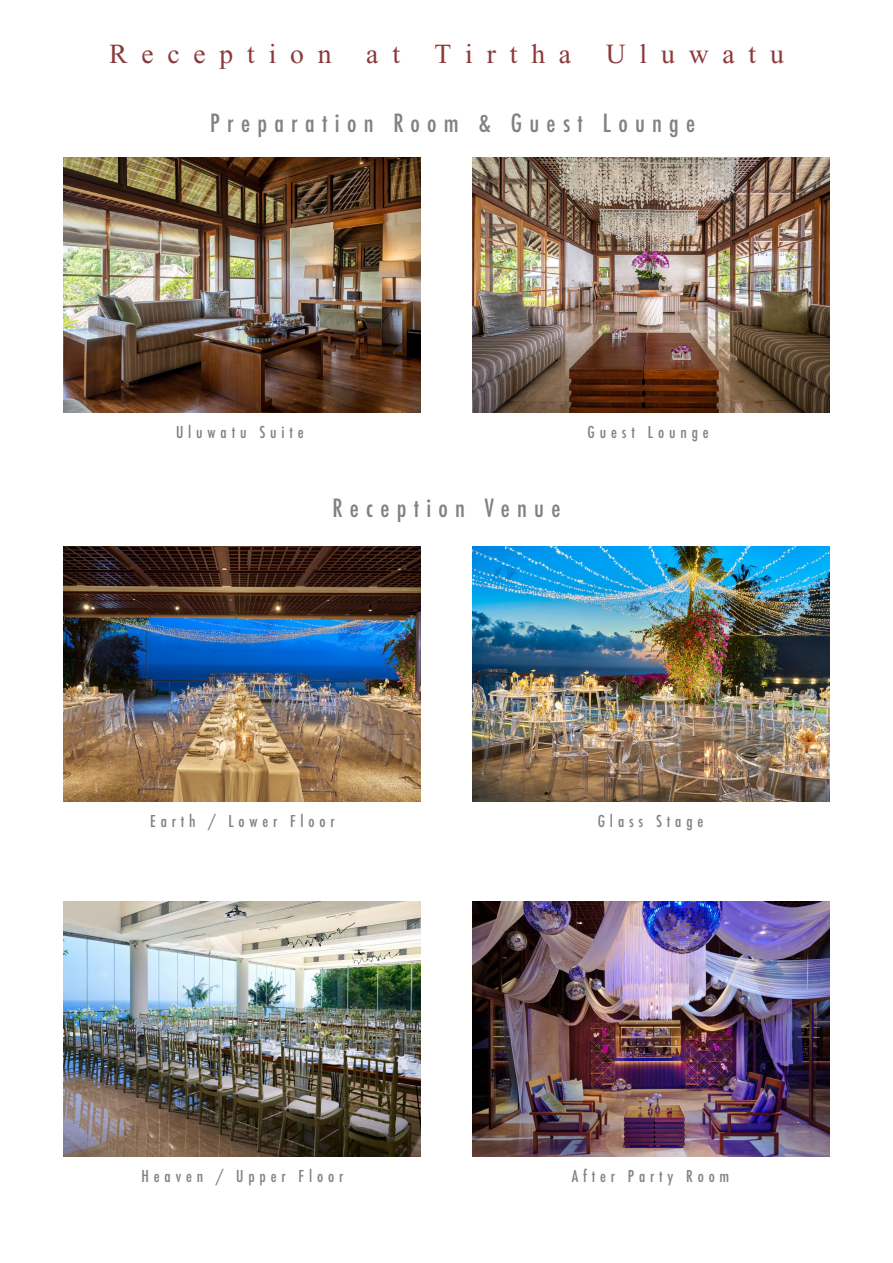
<style>
.page{position:relative;width:893px;height:1263px;background:#fff}
.page>*{position:absolute;margin:0;border:0;box-sizing:border-box;transform-origin:0 0}
.t1{font:27.6px "Times New Roman";letter-spacing:.5em;color:#8c393a}
.t2{font:500 condensed 24.45px "Futura";letter-spacing:.3em;color:#808285}
.t3{font:500 condensed 15.9px "Futura";letter-spacing:.3em;color:#808285}
</style>
<div class="page">
<img style="left:472px;top:157px;width:357px;height:255px">
<img style="left:64px;top:902px;width:357px;height:255px">
<img style="left:64px;top:547px;width:357px;height:255px">
<img style="left:472px;top:902px;width:357px;height:255px">
<img style="left:472px;top:547px;width:357px;height:255px">
<img style="left:64px;top:157px;width:357px;height:255px">
<h1 class="t1" style="left:109px;top:39px;width:224px">Reception</h1>
<h1 class="t1" style="left:366px;top:39px;width:419px">at Tirtha Uluwatu</h1>
<h2 class="t2" style="left:210px;top:107px;width:487px">Preparation Room &amp; Guest Lounge</h2>
<p class="t3" style="left:176px;top:422px;width:129px">Uluwatu Suite</p>
<p class="t3" style="left:588px;top:422px;width:123px">Guest Lounge</p>
<h2 class="t2" style="left:333px;top:492px;width:229px">Reception Venue</h2>
<p class="t3" style="left:150px;top:811px;width:186px">Earth / Lower Floor</p>
<p class="t3" style="left:598px;top:811px;width:107px">Glass Stage</p>
<p class="t3" style="left:141px;top:1166px;width:203px">Heaven / Upper Floor</p>
<p class="t3" style="left:572px;top:1166px;width:159px">After Party Room</p>
</div>
